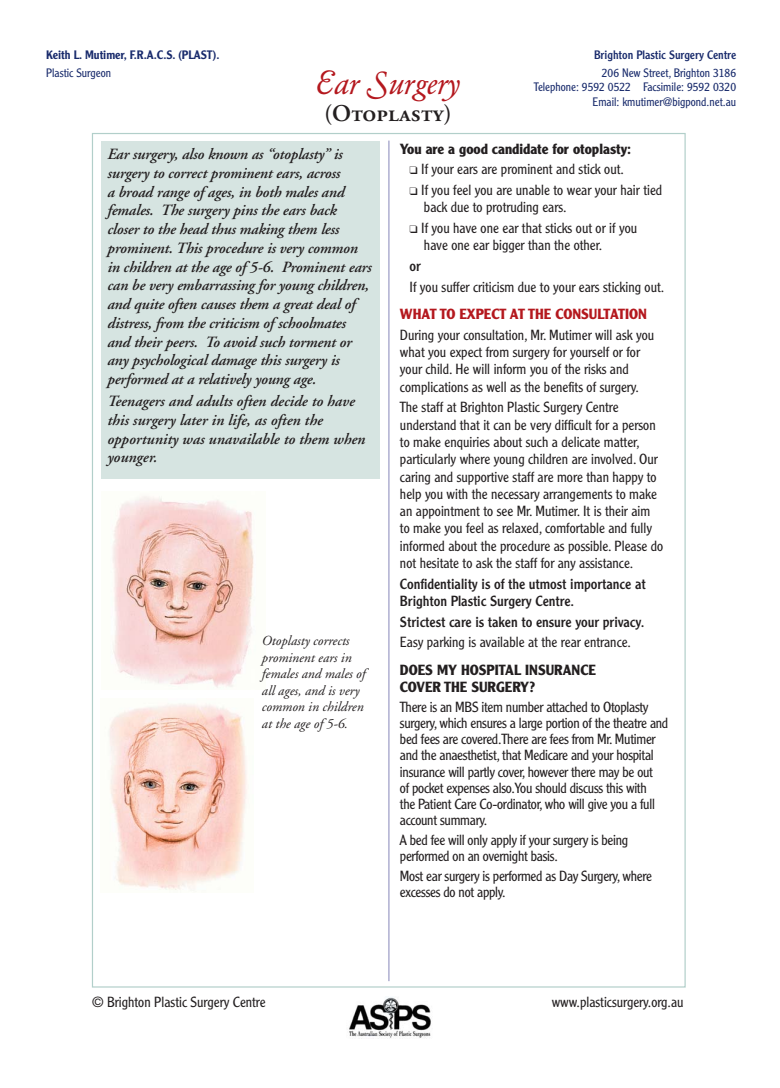
<style>
.page{position:relative;width:780px;height:1088px;background:#fff}
.page>*{position:absolute;margin:0;border:0;box-sizing:border-box;transform-origin:0 0}
.t1{font:italic 31.25px "Garamond BE Swash";color:#b4181e}
.t2{font:24px "Adobe Garamond Semibold SC";color:#231f20}
.t3{font:italic 600 15.62px/18.8px "Adobe Garamond";letter-spacing:-.01em;color:#231f20}
.t4{font:300 14.38px/17.2px "Clearface Gothic LH";color:#231f20}
.t5{font:300 14.38px/16.2px "Clearface Gothic LH";letter-spacing:-.02em;color:#231f20}
.t6{font:14.38px/17.2px "Clearface Gothic LH";color:#231f20}
.t7{font:700 14.38px/17.2px "Clearface Gothic LH";color:#231f20}
.t8{font:700 14.38px "Clearface Gothic LH";color:#b4181e}
.t9{font:italic 13.75px/16.5px "Adobe Garamond";color:#231f20}
.t10{font:300 12px/14.4px "Clearface Gothic LH";color:#192b6c;text-align:right}
.t11{font:500 12px "Clearface Gothic LH";color:#192b6c}
.t12{font:12px "Clearface Gothic LH";color:#192b6c}
</style>
<div class="page">
<img style="left:112px;top:496px;width:142px;height:192px">
<img style="left:108px;top:703px;width:139px;height:188px">
<hr style="left:388px;top:141px;width:2px;height:840px;background:#9b9bc5">
<div style="left:101px;top:141px;width:279px;height:337px;background:#d6e4e1"></div>
<img style="left:349px;top:997px;width:82px;height:41px">
<p class="t11" style="left:46px;top:51px;width:175px">Keith L. Mutimer, F.R.A.C.S. (PLAST).</p>
<p class="t10" style="left:46px;top:67px;width:66px">Plastic Surgeon</p>
<h1 class="t1" style="left:316px;top:71px;width:146px">Ear Surgery</h1>
<h2 class="t2" style="left:324px;top:104px;width:129px">(Otoplasty)</h2>
<p class="t12" style="left:594px;top:51px;width:144px">Brighton Plastic Surgery Centre</p>
<p class="t10" style="left:534px;top:67px;width:204px">206 New Street, Brighton 3186<br>Telephone: 9592 0522 Facsimile: 9592 0320<br>Email: kmutimer@bigpond.net.au</p>
<p class="t3" style="left:107px;top:146px;width:266px">Ear surgery, also known as “otoplasty” is surgery to correct prominent ears, across<br>a broad range of ages, in both males and females. The surgery pins the ears back closer to the head thus making them less prominent. This procedure is very common in children at the age of 5-6. Prominent ears can be very embarrassing for young children, and quite often causes them a great deal of distress, from the criticism of schoolmates and their peers. To avoid such torment or any psychological damage this surgery is performed at a relatively young age.</p>
<p class="t3" style="left:107px;top:393px;width:259px">Teenagers and adults often decide to have this surgery later in life, as often the opportunity was unavailable to them when younger.</p>
<p class="t9" style="left:262px;top:633px;width:105px">Otoplasty corrects prominent ears in females and males of all ages, and is very common in children at the age of 5-6.</p>
<p class="t7" style="left:400px;top:141px;width:233px">You are a good candidate for otoplasty:</p>
<p class="t4" style="left:410px;top:162px;width:216px">❑ If your ears are prominent and stick out.</p>
<p class="t4" style="left:424px;top:183px;width:240px;text-indent:-14px">❑ If you feel you are unable to wear your hair tied back due to protruding ears.</p>
<p class="t4" style="left:424px;top:221px;width:215px;text-indent:-14px">❑ If you have one ear that sticks out or if you have one ear bigger than the other.</p>
<p class="t6" style="left:410px;top:259px;width:13px">or</p>
<p class="t4" style="left:410px;top:279px;width:256px">If you suffer criticism due to your ears sticking out.</p>
<p class="t8" style="left:400px;top:309px;width:249px">WHAT TO EXPECT AT THE CONSULTATION</p>
<p class="t4" style="left:400px;top:327px;width:256px">During your consultation, Mr. Mutimer will ask you what you expect from surgery for yourself or for your child. He will inform you of the risks and complications as well as the benefits of surgery.</p>
<p class="t4" style="left:400px;top:400px;width:265px">The staff at Brighton Plastic Surgery Centre understand that it can be very difficult for a person to make enquiries about such a delicate matter, particularly where young children are involved. Our caring and supportive staff are more than happy to help you with the necessary arrangements to make an appointment to see Mr. Mutimer. It is their aim to make you feel as relaxed, comfortable and fully informed about the procedure as possible. Please do not hesitate to ask the staff for any assistance.</p>
<p class="t6" style="left:400px;top:576px;width:247px">Confidentiality is of the utmost importance at<br>Brighton Plastic Surgery Centre.</p>
<p class="t6" style="left:400px;top:614px;width:246px">Strictest care is taken to ensure your privacy.</p>
<p class="t4" style="left:400px;top:635px;width:232px">Easy parking is available at the rear entrance.</p>
<p class="t7" style="left:400px;top:662px;width:197px">DOES MY HOSPITAL INSURANCE<br>COVER THE SURGERY?</p>
<p class="t5" style="left:400px;top:700px;width:270px">There is an MBS item number attached to Otoplasty surgery, which ensures a large portion of the theatre and bed fees are covered. There are fees from Mr. Mutimer and the anaesthetist, that Medicare and your hospital insurance will partly cover, however there may be out<br>of pocket expenses also. You should discuss this with<br>the Patient Care Co-ordinator, who will give you a full account summary.</p>
<p class="t5" style="left:400px;top:833px;width:230px">A bed fee will only apply if your surgery is being performed on an overnight basis.</p>
<p class="t5" style="left:400px;top:868px;width:254px">Most ear surgery is performed as Day Surgery, where excesses do not apply.</p>
<p class="t4" style="left:92px;top:995px;width:175px">© Brighton Plastic Surgery Centre</p>
<p class="t4" style="left:552px;top:995px;width:133px">www.plasticsurgery.org.au</p>
</div>
